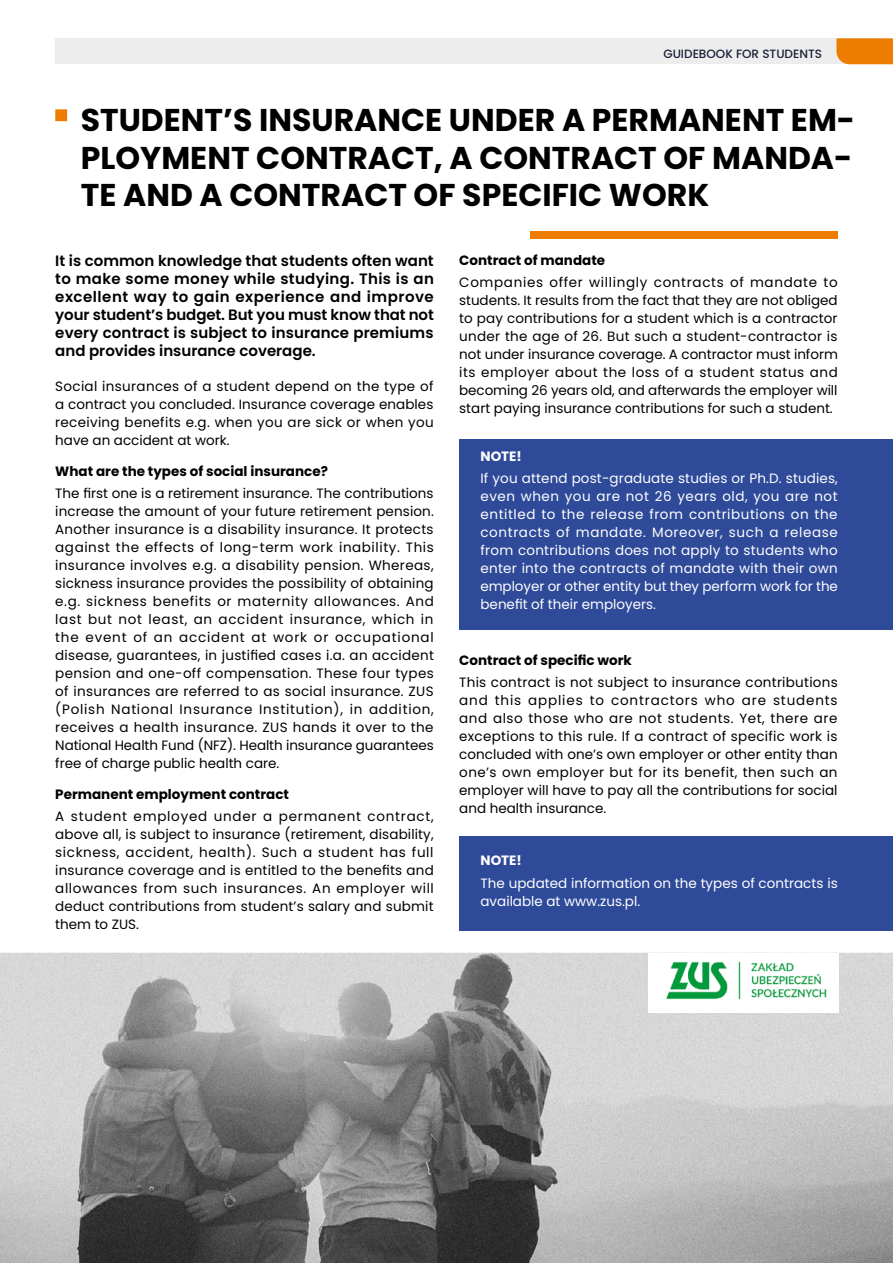
<style>
.page{position:relative;width:893px;height:1263px;background:#fff}
.page>*{position:absolute;margin:0;border:0;box-sizing:border-box;transform-origin:0 0}
.t1{font:700 31.5px/37.8px "Poppins";color:#000;text-align:justify}
.t2{font:600 15px/18px "Poppins";color:#000;text-align:justify}
.t3{font:13.5px/18px "Poppins";color:#000;text-align:justify}
.t4{font:13.5px/18px "Poppins";color:#fff;text-align:justify}
.t5{font:700 13.5px "Poppins";color:#000}
.t6{font:700 13.5px "Poppins";color:#fff}
.t7{font:500 12px "Poppins";color:#1b1f37}
</style>
<div class="page">
<div style="left:55px;top:38px;width:830px;height:26px;background:#ededed"></div>
<svg style="left:836px;top:38px;width:57px;height:26px"></svg>
<svg style="left:0;top:953px;width:893px;height:310px;background:#a1a2a2"></svg>
<div style="left:459px;top:440px;width:434px;height:190px;background:#2e4a99"></div>
<div style="left:459px;top:836px;width:434px;height:95px;background:#2e4a99"></div>
<svg style="left:55px;top:109px;width:12px;height:12px"></svg>
<div style="left:530px;top:232px;width:308px;height:7px;background:#ed7d00"></div>
<div style="left:648px;top:953px;width:190px;height:59px;background:#fff"></div>
<img style="left:666px;top:961px;width:161px;height:39px">
<p class="t7" style="left:663px;top:46px;width:160px">GUIDEBOOK FOR STUDENTS</p>
<h1 class="t1" style="left:81px;top:101px;width:776px">STUDENT’S INSURANCE UNDER A PERMANENT EM-PLOYMENT CONTRACT, A CONTRACT OF MANDA-TE AND A CONTRACT OF SPECIFIC WORK</h1>
<p class="t2" style="left:55px;top:252px;width:380px">It is common knowledge that students often want to make some money while studying. This is an excellent way to gain experience and improve your student’s budget. But you must know that not every contract is subject to insurance premiums and provides insurance coverage.</p>
<p class="t3" style="left:55px;top:377px;width:380px">Social insurances of a student depend on the type of a contract you concluded. Insurance coverage enables receiving benefits e.g. when you are sick or when you have an accident at work.</p>
<p class="t5" style="left:55px;top:463px;width:274px">What are the types of social insurance?</p>
<p class="t3" style="left:55px;top:484px;width:380px">The first one is a retirement insurance. The contributions increase the amount of your future retirement pension.<br>Another insurance is a disability insurance. It protects against the effects of long-term work inability. This insurance involves e.g. a disability pension. Whereas, sickness insurance provides the possibility of obtaining e.g. sickness benefits or maternity allowances. And last but not least, an accident insurance, which in the event of an accident at work or occupational disease, guarantees, in justified cases i.a. an accident pension and one-off compensation. These four types of insurances are referred to as social insurance. ZUS (Polish National Insurance Institution), in addition, receives a health insurance. ZUS hands it over to the National Health Fund (NFZ). Health insurance guarantees free of charge public health care.</p>
<p class="t5" style="left:55px;top:786px;width:235px">Permanent employment contract</p>
<p class="t3" style="left:55px;top:807px;width:380px">A student employed under a permanent contract, above all, is subject to insurance (retirement, disability, sickness, accident, health). Such a student has full insurance coverage and is entitled to the benefits and allowances from such insurances. An employer will deduct contributions from student’s salary and submit them to ZUS.</p>
<p class="t5" style="left:459px;top:252px;width:147px">Contract of mandate</p>
<p class="t3" style="left:459px;top:273px;width:380px">Companies offer willingly contracts of mandate to students. It results from the fact that they are not obliged to pay contributions for a student which is a contractor under the age of 26. But such a student-contractor is not under insurance coverage. A contractor must inform its employer about the loss of a student status and becoming 26 years old, and afterwards the employer will start paying insurance contributions for such a student.</p>
<p class="t6" style="left:480px;top:448px;width:43px">NOTE!</p>
<p class="t4" style="left:480px;top:469px;width:359px">If you attend post-graduate studies or Ph.D. studies, even when you are not 26 years old, you are not entitled to the release from contributions on the contracts of mandate. Moreover, such a release from contributions does not apply to students who enter into the contracts of mandate with their own employer or other entity but they perform work for the benefit of their employers.</p>
<p class="t5" style="left:459px;top:652px;width:174px">Contract of specific work</p>
<p class="t3" style="left:459px;top:674px;width:380px">This contract is not subject to insurance contributions and this applies to contractors who are students and also those who are not students. Yet, there are exceptions to this rule. If a contract of specific work is concluded with one’s own employer or other entity than one’s own employer but for its benefit, then such an employer will have to pay all the contributions for social and health insurance.</p>
<p class="t6" style="left:480px;top:853px;width:43px">NOTE!</p>
<p class="t4" style="left:480px;top:874px;width:359px">The updated information on the types of contracts is available at www.zus.pl.</p>
</div>
